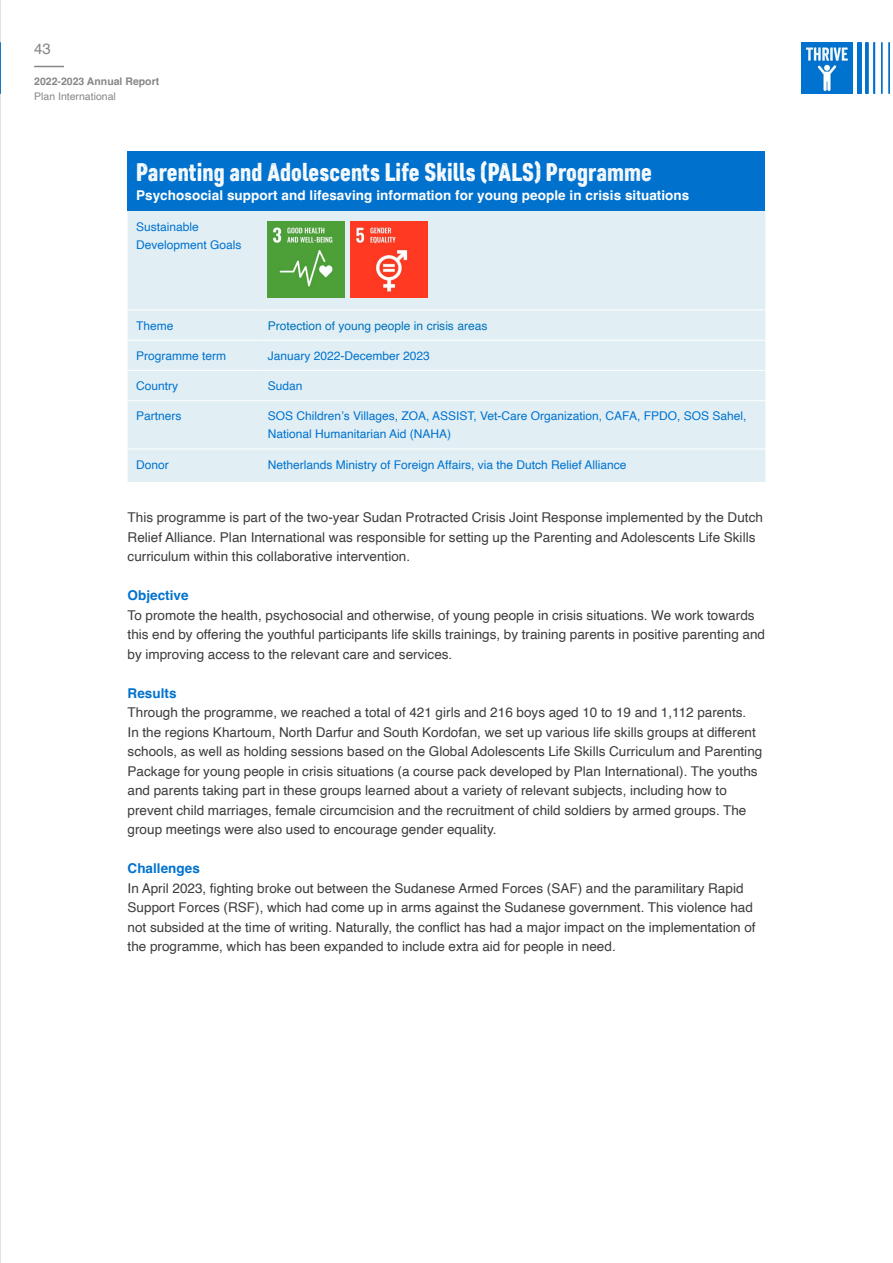
<style>
.page{position:relative;width:893px;height:1263px;background:#fff}
.page>*{position:absolute;margin:0;border:0;box-sizing:border-box;transform-origin:0 0}
.t1{font:25.5px "Core Paint B3";letter-spacing:.005em;color:#fff}
.t2{font:15px "Helvetica";color:#878787}
.t3{font:13.5px/19.5px "Helvetica";color:#3c3c3b}
.t4{font:700 13.5px "Helvetica";letter-spacing:.005em;color:#fff}
.t5{font:700 13.5px "Helvetica";color:#0072ce}
.t6{font:12px/18px "Helvetica";color:#0072ce}
.t7{font:12px "Helvetica";color:#0072bb}
.t8{font:700 10.5px "Helvetica";color:#878787}
.t9{font:10.5px "Helvetica";color:#878787}
</style>
<div class="page">
<hr style="left:34px;top:66px;width:30px;height:1px;background:#878787">
<hr style="left:0;top:0;width:1px;height:1263px;background:#c6c6c6">
<div style="left:857px;top:43px;width:5px;height:51px;background:#0072ce"></div>
<hr style="left:865px;top:43px;width:3px;height:51px;background:#0072ce">
<hr style="left:873px;top:43px;width:2px;height:51px;background:#0072ce">
<hr style="left:881px;top:43px;width:1px;height:51px;background:#0072ce">
<hr style="left:889px;top:43px;width:1px;height:51px;background:#0072ce">
<hr style="left:0;top:43px;width:1px;height:51px;background:#0072ce">
<img style="left:801px;top:42px;width:52px;height:52px">
<div style="left:128px;top:152px;width:637px;height:59px;background:#0072ce"></div>
<div style="left:128px;top:211px;width:637px;height:271px;background:#e1eff5"></div>
<hr style="left:128px;top:310px;width:131px;height:1px;background:#fff">
<hr style="left:259px;top:310px;width:506px;height:1px;background:#fff">
<hr style="left:128px;top:340px;width:131px;height:1px;background:#fff">
<hr style="left:259px;top:340px;width:506px;height:1px;background:#fff">
<hr style="left:128px;top:370px;width:131px;height:1px;background:#fff">
<hr style="left:259px;top:370px;width:506px;height:1px;background:#fff">
<hr style="left:128px;top:400px;width:131px;height:1px;background:#fff">
<hr style="left:259px;top:400px;width:506px;height:1px;background:#fff">
<hr style="left:128px;top:449px;width:131px;height:1px;background:#fff">
<hr style="left:259px;top:449px;width:506px;height:1px;background:#fff">
<img style="left:351px;top:222px;width:76px;height:76px">
<img style="left:268px;top:222px;width:76px;height:76px">
<p class="t2" style="left:34px;top:37px;width:18px">43</p>
<p class="t8" style="left:34px;top:75px;width:127px">2022-2023 Annual Report</p>
<p class="t9" style="left:34px;top:88px;width:83px">Plan International</p>
<h1 class="t1" style="left:136px;top:156px;width:517px">Parenting and Adolescents Life Skills (PALS) Programme</h1>
<p class="t4" style="left:136px;top:187px;width:555px">Psychosocial support and lifesaving information for young people in crisis situations</p>
<p class="t6" style="left:136px;top:218px;width:107px">Sustainable<br>Development Goals</p>
<p class="t6" style="left:136px;top:317px;width:39px">Theme</p>
<p class="t7" style="left:268px;top:316px;width:221px">Protection of young people in crisis areas</p>
<p class="t6" style="left:136px;top:347px;width:92px">Programme term</p>
<p class="t6" style="left:268px;top:347px;width:164px">January 2022-December 2023</p>
<p class="t6" style="left:136px;top:377px;width:44px">Country</p>
<p class="t6" style="left:268px;top:377px;width:36px">Sudan</p>
<p class="t6" style="left:136px;top:407px;width:47px">Partners</p>
<p class="t6" style="left:268px;top:407px;width:480px">SOS Children’s Villages, ZOA, ASSIST, Vet-Care Organization, CAFA, FPDO, SOS Sahel,<br>National Humanitarian Aid (NAHA)</p>
<p class="t6" style="left:136px;top:456px;width:34px">Donor</p>
<p class="t6" style="left:268px;top:456px;width:360px">Netherlands Ministry of Foreign Affairs, via the Dutch Relief Alliance</p>
<p class="t3" style="left:128px;top:508px;width:637px">This programme is part of the two-year Sudan Protracted Crisis Joint Response implemented by the Dutch<br>Relief Alliance. Plan International was responsible for setting up the Parenting and Adolescents Life Skills curriculum within this collaborative intervention.</p>
<p class="t5" style="left:128px;top:587px;width:62px">Objective</p>
<p class="t3" style="left:128px;top:605px;width:639px">To promote the health, psychosocial and otherwise, of young people in crisis situations. We work towards this end by offering the youthful participants life skills trainings, by training parents in positive parenting and by improving access to the relevant care and services.</p>
<p class="t5" style="left:128px;top:684px;width:50px">Results</p>
<p class="t3" style="left:128px;top:703px;width:636px">Through the programme, we reached a total of 421 girls and 216 boys aged 10 to 19 and 1,112 parents.<br>In the regions Khartoum, North Darfur and South Kordofan, we set up various life skills groups at different schools, as well as holding sessions based on the Global Adolescents Life Skills Curriculum and Parenting Package for young people in crisis situations (a course pack developed by Plan International). The youths and parents taking part in these groups learned about a variety of relevant subjects, including how to prevent child marriages, female circumcision and the recruitment of child soldiers by armed groups. The group meetings were also used to encourage gender equality.</p>
<p class="t5" style="left:128px;top:860px;width:74px">Challenges</p>
<p class="t3" style="left:128px;top:878px;width:630px">In April 2023, fighting broke out between the Sudanese Armed Forces (SAF) and the paramilitary Rapid Support Forces (RSF), which had come up in arms against the Sudanese government. This violence had not subsided at the time of writing. Naturally, the conflict has had a major impact on the implementation of the programme, which has been expanded to include extra aid for people in need.</p>
</div>
